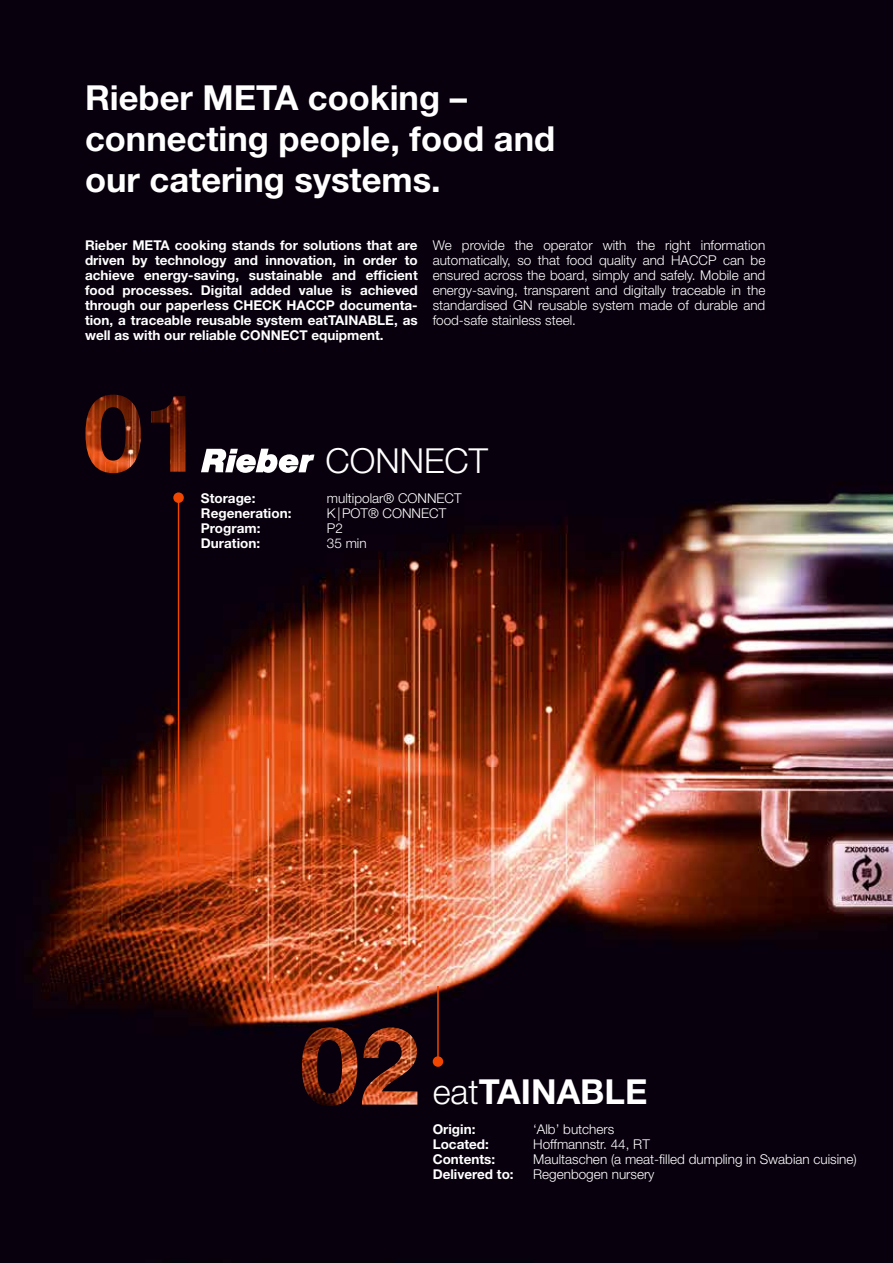
<style>
.page{position:relative;width:893px;height:1263px;background:#fff}
.page>*{position:absolute;margin:0;border:0;box-sizing:border-box;transform-origin:0 0}
.t1{font:700 34.5px/41.4px "Helvetica Neue LT Std";color:#fff}
.t2{font:300 34.5px "Helvetica Neue LT Std";color:#fff}
.t3{font:300 13.5px/15px "Helvetica Neue LT Std";color:#fff;text-align:justify}
.t4{font:700 13.5px/15px "Helvetica Neue LT Std";color:#fff;text-align:justify}
.s1{font-weight:300}
</style>
<div class="page">
<img style="left:0;top:0;width:893px;height:1263px">
<hr style="left:178px;top:498px;width:1px;height:359px;background:#f04600">
<hr style="left:437px;top:986px;width:2px;height:75px;background:#f04600">
<div style="left:173px;top:492px;width:11px;height:11px;background:#f04600;border-radius:50%"></div>
<div style="left:433px;top:1056px;width:10px;height:11px;background:#f04600;border-radius:50%"></div>
<svg style="left:201px;top:449px;width:113px;height:24px"></svg>
<img style="left:85px;top:395px;width:101px;height:78px">
<img style="left:302px;top:1027px;width:115px;height:79px">
<h1 class="t1" style="left:85px;top:76px;width:472px">Rieber META cooking – connecting people, food and our catering systems.</h1>
<p class="t4" style="left:85px;top:237px;width:334px">Rieber META cooking stands for solutions that are driven by technology and innovation, in order to achieve energy-saving, sustainable and efficient food processes. Digital added value is achieved through our paperless CHECK HACCP documenta&shy;tion, a traceable reusable system eatTAINABLE, as well as with our reliable CONNECT equipment.</p>
<p class="t3" style="left:433px;top:237px;width:334px">We provide the operator with the right information automatically, so that food quality and HACCP can be ensured across the board, simply and safely. Mobile and energy-saving, transparent and digitally traceable in the standardised GN reusable system made of durable and food-safe stainless steel.</p>
<h1 class="t2" style="left:326px;top:440px;width:164px">CONNECT</h1>
<p class="t4" style="left:201px;top:491px;width:56px">Storage:</p>
<p class="t3" style="left:327px;top:491px;width:136px">multipolar® CONNECT</p>
<p class="t4" style="left:201px;top:506px;width:92px">Regeneration:</p>
<p class="t3" style="left:327px;top:506px;width:121px">K|POT® CONNECT</p>
<p class="t4" style="left:201px;top:521px;width:61px">Program:</p>
<p class="t3" style="left:327px;top:521px;width:18px">P2</p>
<p class="t4" style="left:201px;top:536px;width:61px">Duration:</p>
<p class="t3" style="left:327px;top:536px;width:41px">35 min</p>
<h1 class="t1" style="left:433px;top:1070px;width:216px"><span class="s1">eat</span>TAINABLE</h1>
<p class="t4" style="left:433px;top:1121px;width:44px">Origin:</p>
<p class="t3" style="left:533px;top:1121px;width:83px">‘Alb’ butchers</p>
<p class="t4" style="left:433px;top:1136px;width:58px">Located:</p>
<p class="t3" style="left:533px;top:1136px;width:118px">Hoffmannstr. 44, RT</p>
<p class="t4" style="left:433px;top:1151px;width:64px">Contents:</p>
<p class="t3" style="left:533px;top:1151px;width:325px">Maultaschen (a meat-filled dumpling in Swabian cuisine)</p>
<p class="t4" style="left:433px;top:1166px;width:82px">Delivered to:</p>
<p class="t3" style="left:533px;top:1166px;width:123px">Regenbogen nursery</p>
</div>
